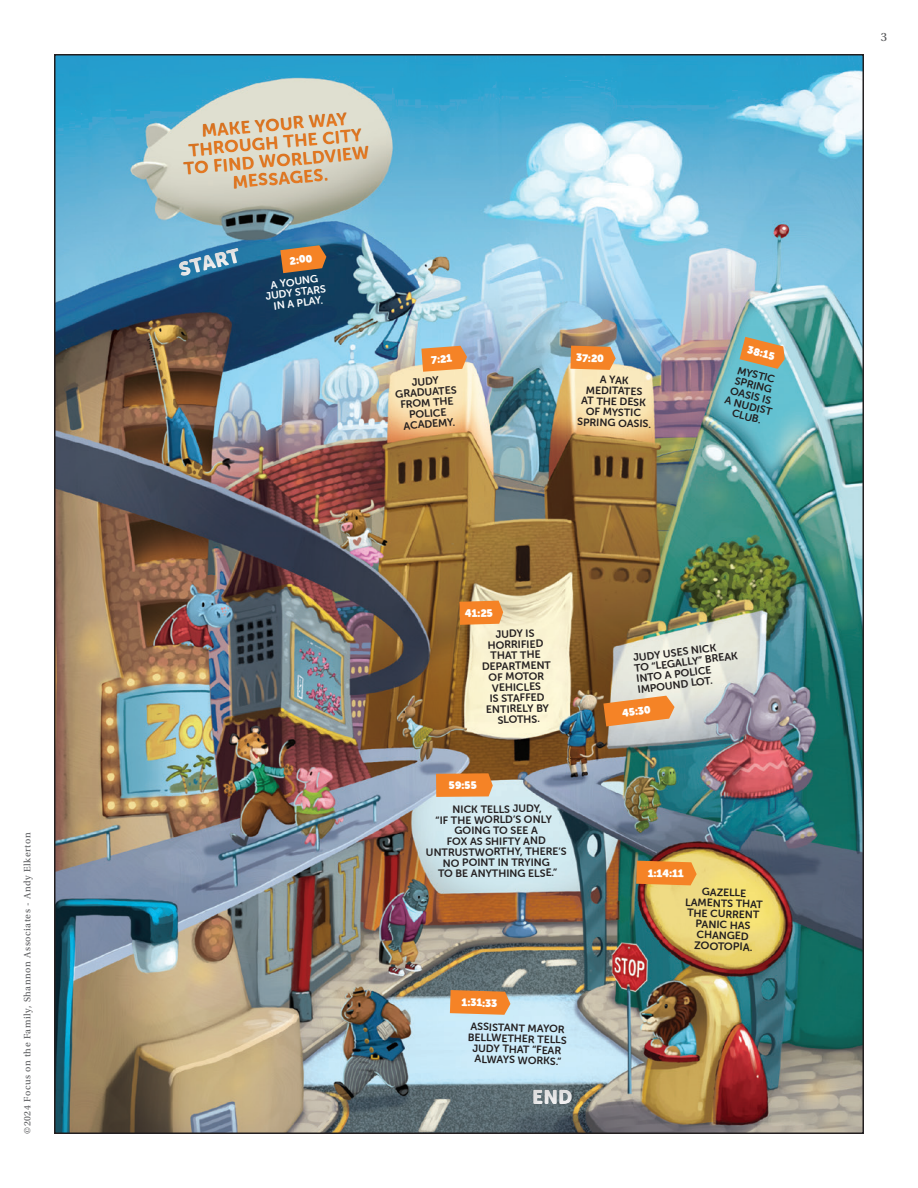
<style>
.page{position:relative;width:918px;height:1188px;background:#fff}
.page>*{position:absolute;margin:0;border:0;box-sizing:border-box;transform-origin:0 0}
.t1{font:20.4px "Museo Sans Rounded";color:#fff}
.t2{font:19.95px "Museo Sans Rounded";color:#fff}
.t3{font:18px/18px "Museo Sans Rounded 900";color:#f58326;text-align:center}
.t4{font:12.75px "Utopia Std";color:#57585a}
.t5{font:10.95px "Museo Sans Rounded 700";color:#231f20}
.t6{font:10.65px/10.6px "Museo Sans Rounded 700";letter-spacing:-.01em;color:#231f20;text-align:center}
.t7{font:10.65px/21px "Museo Sans Rounded";color:#fff}
.t8{font:10.65px/21.3px "Museo Sans Rounded 700";color:#fff}
.t9{font:9.75px "Utopia Std";letter-spacing:.06em;color:#57585a}
.s1{font-family:"Museo Sans Rounded"}
.s2{font-family:"Museo Sans Rounded 700";color:#231f20}
.s3{font-family:"Museo Sans Rounded";color:#fff}
</style>
<div class="page">
<img style="left:57px;top:57px;width:804px;height:1074px">
<svg style="left:603px;top:696px;width:72px;height:30px;background:#e89650"></svg>
<svg style="left:436px;top:773px;width:57px;height:24px"></svg>
<svg style="left:280px;top:245px;width:46px;height:28px"></svg>
<svg style="left:450px;top:990px;width:60px;height:25px"></svg>
<svg style="left:740px;top:337px;width:45px;height:32px"></svg>
<svg style="left:459px;top:601px;width:44px;height:24px"></svg>
<svg style="left:570px;top:346px;width:46px;height:24px"></svg>
<svg style="left:636px;top:861px;width:61px;height:24px"></svg>
<svg style="left:157px;top:104px;width:239px;height:96px;background:#c9d0c5"></svg>
<svg style="left:155px;top:235px;width:119px;height:65px;background:#2f6990"></svg>
<div style="left:517px;top:1085px;width:84px;height:27px;background:#231f20;opacity:.15"></div>
<svg style="left:421px;top:346px;width:46px;height:26px"></svg>
<p class="t9" style="left:22px;top:1134px;width:303px;rotate:-90deg">©2024 Focus on the Family, Shannon Associates - Andy Elkerton</p>
<h3 class="t3" style="left:180px;top:124px;width:188px;rotate:-5deg">MAKE YOUR WAY<br>THROUGH THE CITY<br>TO FIND WORLDVIEW<br>MESSAGES.</h3>
<h1 class="t1" style="left:176px;top:258px;width:64px;rotate:-14deg">START</h1>
<p class="t8" style="left:267px;top:253px;width:49px;text-indent:22px;rotate:-7deg"><span class="s1">2:00<br></span>A YOUNG</p>
<p class="t8" style="left:265px;top:291px;width:62px;line-height:10.6px;text-align:center;rotate:-7deg">JUDY STARS<br>IN A PLAY.</p>
<p class="t7" style="left:410px;top:351px;width:43px;text-indent:21px;rotate:-4deg">7:21<br><span class="s2">JUDY</span></p>
<p class="t6" style="left:395px;top:389px;width:63px;rotate:-4deg">GRADUATES<br>FROM THE<br>POLICE<br>ACADEMY.</p>
<p class="t7" style="left:601px;top:348px;width:30px;text-indent:-24px;rotate:2deg">37:20<br><span class="s2">A YAK</span></p>
<p class="t6" style="left:579px;top:384px;width:75px;rotate:2deg">MEDITATES<br>AT THE DESK<br>OF MYSTIC<br>SPRING OASIS.</p>
<p class="t6" style="left:746px;top:338px;width:40px;line-height:22px;rotate:14deg"><span class="s3">38:15<br></span>MYSTIC</p>
<p class="t6" style="left:731px;top:374px;width:50px;rotate:14deg">SPRING<br>OASIS IS<br>A NUDIST<br>CLUB.</p>
<p class="t7" style="left:465px;top:603px;width:29px;rotate:-2deg">41:25</p>
<p class="t6" style="left:481px;top:629px;width:71px;rotate:-2deg">JUDY IS<br>HORRIFIED<br>THAT THE<br>DEPARTMENT<br>OF MOTOR<br>VEHICLES<br>IS STAFFED<br>ENTIRELY BY<br>SLOTHS.</p>
<p class="t7" style="left:449px;top:775px;width:29px">59:55</p>
<p class="t6" style="left:426px;top:804px;width:142px">NICK TELLS JUDY,<br>“IF THE WORLD’S ONLY<br>GOING TO SEE A<br>FOX AS SHIFTY AND<br>UNTRUSTWORTHY, THERE’S<br>NO POINT IN TRYING<br>TO BE ANYTHING ELSE.”</p>
<p class="t7" style="left:462px;top:992px;width:37px;rotate:2deg">1:31:33</p>
<p class="t6" style="left:469px;top:1021px;width:100px;rotate:2deg">ASSISTANT MAYOR<br>BELLWETHER TELLS<br>JUDY THAT “FEAR<br>ALWAYS WORKS.”</p>
<h2 class="t2" style="left:532px;top:1085px;width:42px">END</h2>
<p class="t6" style="left:632px;top:652px;width:106px;text-align:left;rotate:-7deg">JUDY USES NICK<br>TO “LEGALLY” BREAK<br>INTO A POLICE<br>IMPOUND LOT.</p>
<p class="t7" style="left:621px;top:703px;width:30px;rotate:-7deg">45:30</p>
<p class="t7" style="left:648px;top:862px;width:38px;rotate:2deg">1:14:11</p>
<p class="t6" style="left:686px;top:886px;width:79px;rotate:2deg">GAZELLE<br>LAMENTS THAT<br>THE CURRENT<br>PANIC HAS<br>CHANGED</p>
<p class="t5" style="left:694px;top:939px;width:60px;rotate:2deg">ZOOTOPIA.</p>
<p class="t4" style="left:881px;top:29px;width:8px">3</p>
</div>
